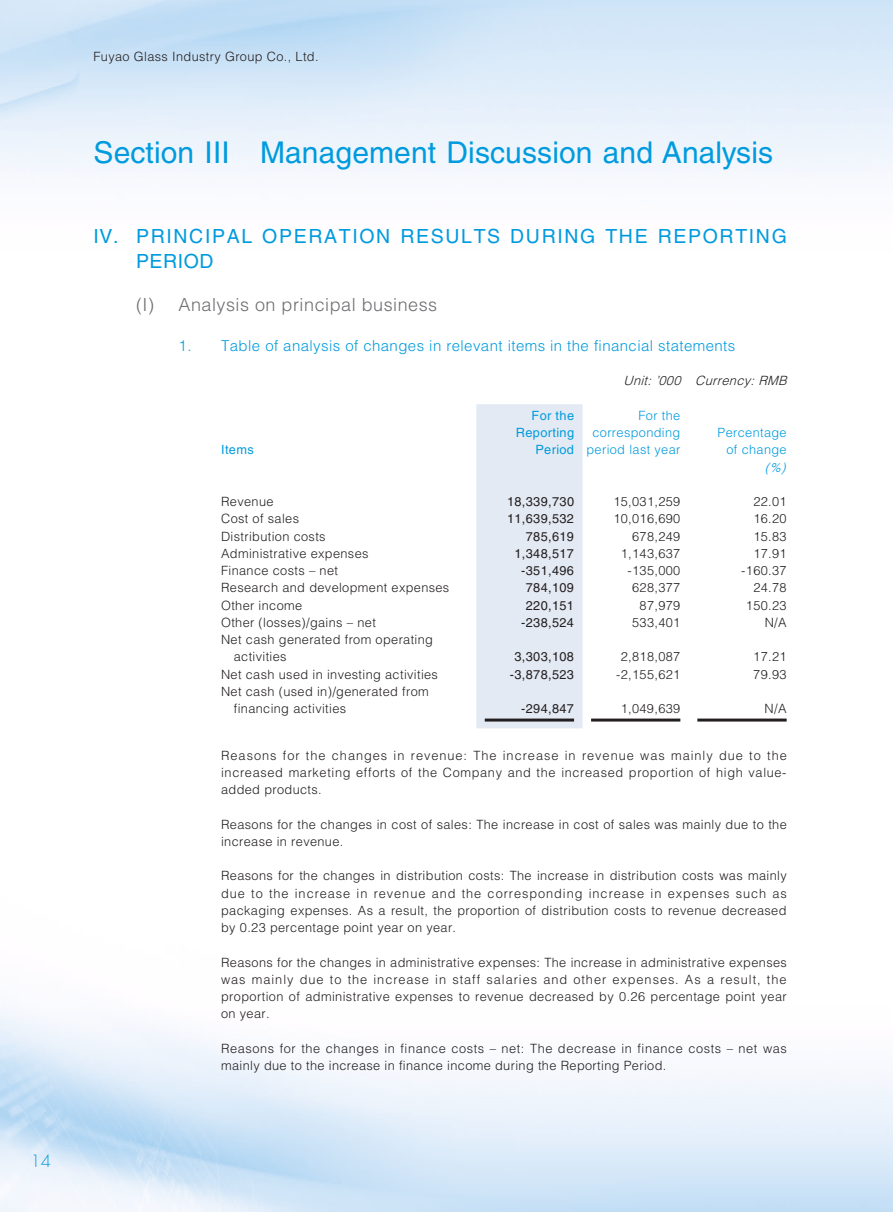
<style>
.page{position:relative;width:893px;height:1212px;background:#fff}
.page>*{position:absolute;margin:0;border:0;box-sizing:border-box;transform-origin:0 0}
.t1{font:30px "Helvetica LT Std";letter-spacing:.005em;color:#009bde}
.t2{font:19.5px/25.5px "Helvetica LT Std";letter-spacing:.085em;color:#009bde}
.t3{font:300 18px "Helvetica LT Std";letter-spacing:.03em;color:#6c6d70}
.t4{font:300 16.5px "Futura Std";color:#009bde}
.t5{font:300 15px "Helvetica LT Std";letter-spacing:.03em;color:#009bde}
.t6{font:300 12.75px/17.2px "Helvetica LT Std";letter-spacing:.03em;color:#231f20}
.t7{font:12.75px "Helvetica LT Std";letter-spacing:.03em;color:#231f20}
.t8{font:300 12.75px/17.2px "Helvetica LT Std";letter-spacing:.03em;color:#009bde;text-align:right}
.t9{font:12.75px/17.2px "Helvetica LT Std";letter-spacing:.03em;color:#009bde;text-align:right}
.t10{font:italic 300 12.75px "Helvetica LT Std";color:#231f20}
.t11{font:italic 300 12.75px "Helvetica LT Std";color:#009bde}
</style>
<div class="page">
<div style="left:476px;top:404px;width:107px;height:324px;background:#e4eaf3"></div>
<hr style="left:485px;top:718px;width:89px;height:3px;background:#231f20">
<hr style="left:591px;top:718px;width:89px;height:3px;background:#231f20">
<hr style="left:697px;top:718px;width:90px;height:3px;background:#231f20">
<p class="t4" style="left:31px;top:1151px;width:22px">14</p>
<p class="t6" style="left:94px;top:48px;width:227px">Fuyao Glass Industry Group Co., Ltd.</p>
<h1 class="t1" style="left:94px;top:135px;width:681px">Section III Management Discussion and Analysis</h1>
<h2 class="t2" style="left:136px;top:223px;width:652px;text-indent:-43px">IV. PRINCIPAL OPERATION RESULTS DURING THE REPORTING<br>PERIOD</h2>
<h3 class="t3" style="left:136px;top:293px;width:303px">(I) Analysis on principal business</h3>
<p class="t5" style="left:179px;top:336px;width:558px">1. Table of analysis of changes in relevant items in the financial statements</p>
<p class="t10" style="left:623px;top:373px;width:169px">Unit:’000 Currency:RMB</p>
<p class="t9" style="left:221px;top:441px;width:34px">Items</p>
<p class="t9" style="left:516px;top:407px;width:60px">For the<br>Reporting<br>Period</p>
<p class="t8" style="left:586px;top:406px;width:95px">For the corresponding period last year</p>
<p class="t8" style="left:718px;top:424px;width:71px">Percentage of change</p>
<p class="t11" style="left:765px;top:459px;width:26px">(%)</p>
<p class="t6" style="left:221px;top:493px;width:54px">Revenue</p>
<p class="t7" style="left:507px;top:494px;width:69px">18,339,730</p>
<p class="t6" style="left:613px;top:493px;width:69px">15,031,259</p>
<p class="t6" style="left:753px;top:493px;width:35px">22.01</p>
<p class="t6" style="left:221px;top:510px;width:79px">Cost of sales</p>
<p class="t7" style="left:507px;top:511px;width:69px">11,639,532</p>
<p class="t6" style="left:613px;top:510px;width:69px">10,016,690</p>
<p class="t6" style="left:753px;top:510px;width:35px">16.20</p>
<p class="t6" style="left:221px;top:527px;width:106px">Distribution costs</p>
<p class="t7" style="left:526px;top:529px;width:50px">785,619</p>
<p class="t6" style="left:632px;top:527px;width:50px">678,249</p>
<p class="t6" style="left:753px;top:527px;width:35px">15.83</p>
<p class="t6" style="left:221px;top:544px;width:149px">Administrative expenses</p>
<p class="t7" style="left:514px;top:546px;width:61px">1,348,517</p>
<p class="t6" style="left:621px;top:544px;width:61px">1,143,637</p>
<p class="t6" style="left:753px;top:544px;width:35px">17.91</p>
<p class="t6" style="left:221px;top:562px;width:118px">Finance costs – net</p>
<p class="t7" style="left:521px;top:563px;width:54px">-351,496</p>
<p class="t6" style="left:627px;top:562px;width:54px">-135,000</p>
<p class="t6" style="left:741px;top:562px;width:47px">-160.37</p>
<p class="t6" style="left:221px;top:579px;width:230px">Research and development expenses</p>
<p class="t7" style="left:526px;top:580px;width:50px">784,109</p>
<p class="t6" style="left:632px;top:579px;width:50px">628,377</p>
<p class="t6" style="left:753px;top:579px;width:35px">24.78</p>
<p class="t6" style="left:221px;top:596px;width:83px">Other income</p>
<p class="t7" style="left:526px;top:598px;width:50px">220,151</p>
<p class="t6" style="left:640px;top:596px;width:42px">87,979</p>
<p class="t6" style="left:746px;top:596px;width:42px">150.23</p>
<p class="t6" style="left:221px;top:614px;width:156px">Other (losses)/gains – net</p>
<p class="t7" style="left:521px;top:615px;width:54px">-238,524</p>
<p class="t6" style="left:632px;top:614px;width:50px">533,401</p>
<p class="t6" style="left:765px;top:614px;width:23px">N/A</p>
<p class="t6" style="left:234px;top:631px;width:201px;text-indent:-13px">Net cash generated from operating activities</p>
<p class="t7" style="left:514px;top:649px;width:61px">3,303,108</p>
<p class="t6" style="left:621px;top:648px;width:61px">2,818,087</p>
<p class="t6" style="left:753px;top:648px;width:35px">17.21</p>
<p class="t6" style="left:221px;top:665px;width:218px">Net cash used in investing activities</p>
<p class="t7" style="left:510px;top:667px;width:66px">-3,878,523</p>
<p class="t6" style="left:616px;top:665px;width:66px">-2,155,621</p>
<p class="t6" style="left:753px;top:665px;width:35px">79.93</p>
<p class="t6" style="left:234px;top:683px;width:196px;text-indent:-13px">Net cash (used in)/generated from financing activities</p>
<p class="t7" style="left:521px;top:701px;width:54px">-294,847</p>
<p class="t6" style="left:621px;top:700px;width:61px">1,049,639</p>
<p class="t6" style="left:765px;top:700px;width:23px">N/A</p>
<p class="t6" style="left:221px;top:746px;width:567px;text-align:justify">Reasons for the changes in revenue: The increase in revenue was mainly due to the increased marketing efforts of the Company and the increased proportion of high value&shy;added products.</p>
<p class="t6" style="left:221px;top:815px;width:567px">Reasons for the changes in cost of sales: The increase in cost of sales was mainly due to the increase in revenue.</p>
<p class="t6" style="left:221px;top:867px;width:567px;text-align:justify">Reasons for the changes in distribution costs: The increase in distribution costs was mainly due to the increase in revenue and the corresponding increase in expenses such as packaging expenses. As a result, the proportion of distribution costs to revenue decreased by 0.23 percentage point year on year.</p>
<p class="t6" style="left:221px;top:953px;width:567px;text-align:justify">Reasons for the changes in administrative expenses: The increase in administrative expenses was mainly due to the increase in staff salaries and other expenses. As a result, the proportion of administrative expenses to revenue decreased by 0.26 percentage point year on year.</p>
<p class="t6" style="left:221px;top:1040px;width:567px">Reasons for the changes in finance costs – net: The decrease in finance costs – net was mainly due to the increase in finance income during the Reporting Period.</p>
</div>
